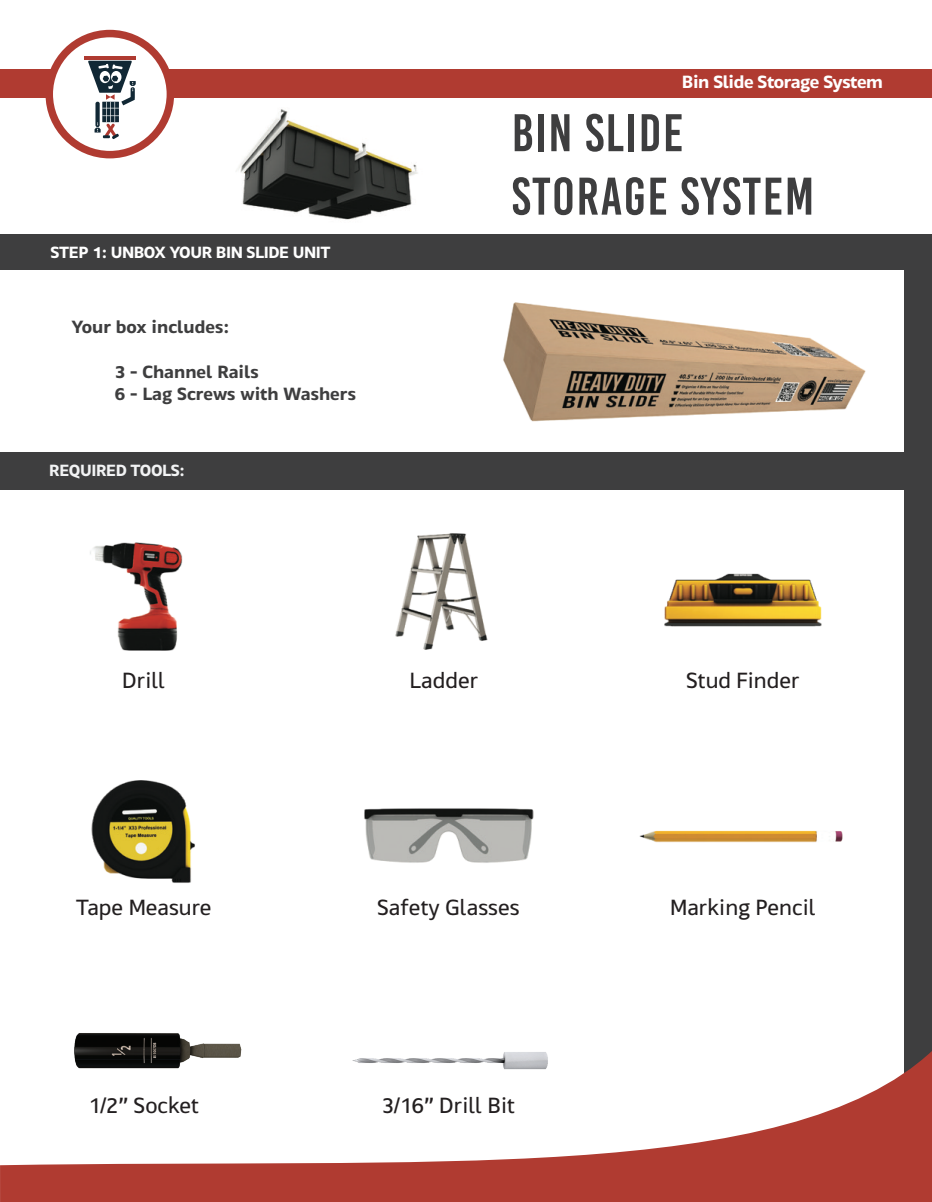
<style>
.page{position:relative;width:932px;height:1202px;background:#fff}
.page>*{position:absolute;margin:0;border:0;box-sizing:border-box;transform-origin:0 0}
.t1{font:52.8px/63.4px "Bebas Kai";letter-spacing:.03em;color:#3e3e3f}
.t2{font:22.35px "Maiden";color:#231f20}
.t3{font:600 18px/22.5px "Maiden";color:#3e3e3f}
.t4{font:600 18px "Maiden";letter-spacing:-.025em;color:#fff}
.t5{font:600 16.5px "Maiden";letter-spacing:-.025em;color:#fff}
.t6{font:600 16.5px "Maiden";letter-spacing:-.025em;color:#f2f3f4}
</style>
<div class="page">
<img style="left:199px;top:97px;width:249px;height:123px">
<div style="left:0;top:234px;width:932px;height:36px;background:#3e3e3f"></div>
<div style="left:0;top:69px;width:932px;height:28px;background:#b03b31"></div>
<div style="left:49px;top:34px;width:121px;height:121px;background:#fff;border-radius:50%"></div>
<div style="left:45px;top:30px;width:129px;height:128px;border:8px solid #b03b31;border-radius:50%"></div>
<hr style="left:84px;top:56px;width:52px;height:4px;background:#af3a31">
<svg style="left:88px;top:61px;width:48px;height:78px"></svg>
<div style="left:904px;top:270px;width:28px;height:809px;background:#3e3e3f"></div>
<svg style="left:0;top:1051px;width:932px;height:151px"></svg>
<div style="left:0;top:453px;width:925px;height:37px;background:#3e3e3f"></div>
<img style="left:90px;top:542px;width:93px;height:109px">
<img style="left:395px;top:533px;width:93px;height:117px">
<img style="left:664px;top:573px;width:158px;height:54px">
<img style="left:91px;top:780px;width:104px;height:103px">
<img style="left:364px;top:808px;width:170px;height:55px">
<img style="left:639px;top:830px;width:204px;height:13px">
<img style="left:62px;top:1033px;width:188px;height:64px">
<img style="left:344px;top:1051px;width:209px;height:62px">
<img style="left:465px;top:302px;width:430px;height:151px">
<p class="t4" style="left:682px;top:71px;width:203px">Bin Slide Storage System</p>
<p class="t5" style="left:50px;top:242px;width:282px">STEP 1: UNBOX YOUR BIN SLIDE UNIT</p>
<p class="t3" style="left:71px;top:314px;width:159px">Your box includes:</p>
<p class="t3" style="left:114px;top:359px;width:243px">3 - Channel Rails<br>6 - Lag Screws with Washers</p>
<p class="t6" style="left:49px;top:460px;width:137px">REQUIRED TOOLS:</p>
<h1 class="t1" style="left:511px;top:101px;width:304px">BIN SLIDE<br>STORAGE SYSTEM</h1>
<p class="t2" style="left:122px;top:667px;width:44px">Drill</p>
<p class="t2" style="left:409px;top:667px;width:70px">Ladder</p>
<p class="t2" style="left:686px;top:667px;width:115px">Stud Finder</p>
<p class="t2" style="left:76px;top:893px;width:137px">Tape Measure</p>
<p class="t2" style="left:377px;top:893px;width:144px">Safety Glasses</p>
<p class="t2" style="left:670px;top:893px;width:147px">Marking Pencil</p>
<p class="t2" style="left:88px;top:1091px;width:112px">1/2” Socket</p>
<p class="t2" style="left:382px;top:1091px;width:134px">3/16” Drill Bit</p>
</div>
